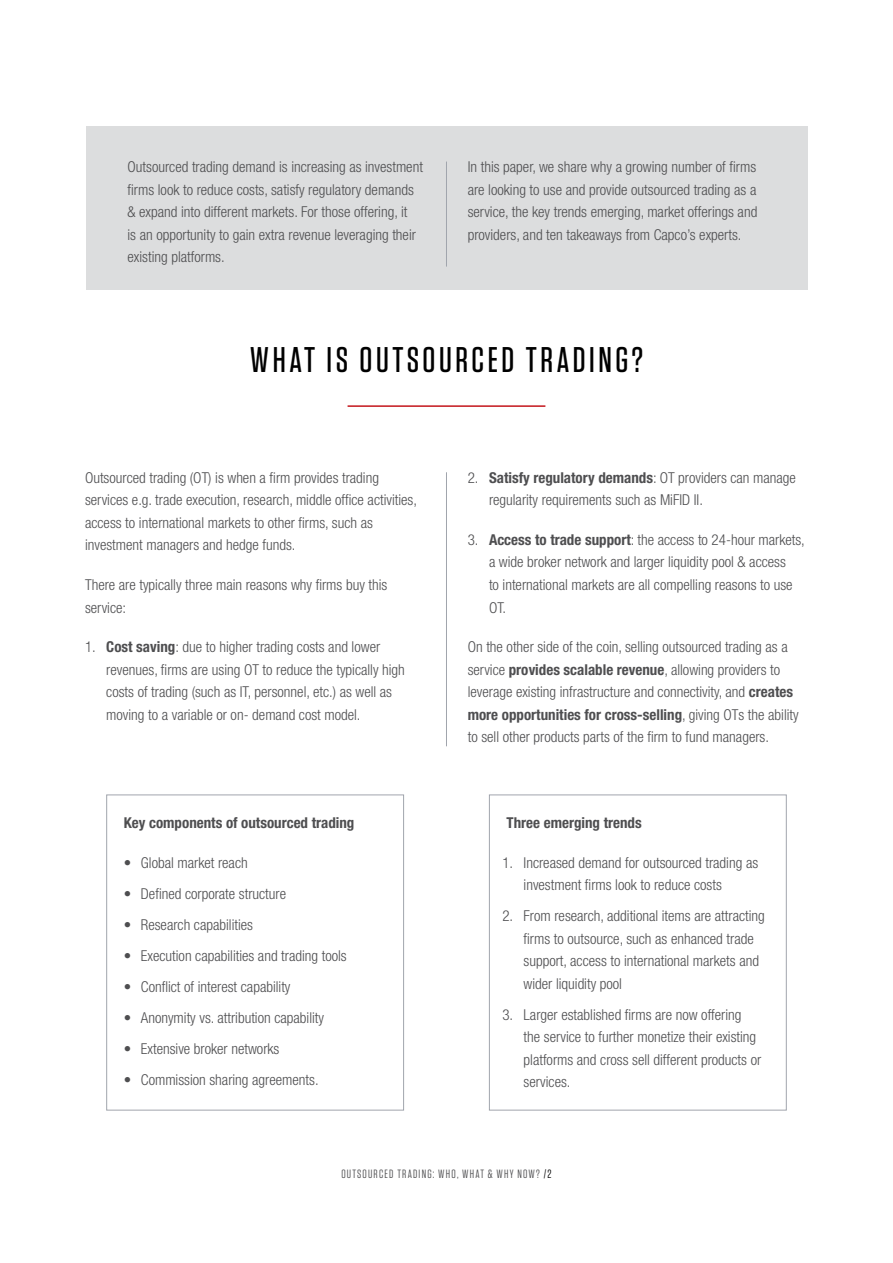
<style>
.page{position:relative;width:893px;height:1263px;background:#fff}
.page>*{position:absolute;margin:0;border:0;box-sizing:border-box;transform-origin:0 0}
.t1{font:500 35.7px "Tungsten";letter-spacing:.1em;color:#000}
.t2{font:300 condensed 15px/22.5px "Helvetica Neue LT Std";color:#4e4e50}
.t3{font:700 condensed 15px "Helvetica Neue LT Std";color:#4e4e50}
.t4{font:12px "Tungsten";letter-spacing:.1em;color:#4d4d4f}
.s1{font-weight:700}
.s2{color:#000}
</style>
<div class="page">
<div style="left:86px;top:126px;width:721px;height:164px;background:#dcddde"></div>
<hr style="left:446px;top:162px;width:1px;height:105px;background:#a1a5ad">
<hr style="left:446px;top:472px;width:1px;height:274px;background:#a1a5ad">
<hr style="left:348px;top:405px;width:197px;height:2px;background:#c4161c">
<div style="left:106px;top:795px;width:298px;height:315px;border:1px solid #a1a5ad"></div>
<div style="left:489px;top:795px;width:297px;height:315px;border:1px solid #a1a5ad"></div>
<p class="t2" style="left:128px;top:156px;width:297px">Outsourced trading demand is increasing as investment firms look to reduce costs, satisfy regulatory demands &amp; expand into different markets. For those offering, it<br>is an opportunity to gain extra revenue leveraging their existing platforms.</p>
<p class="t2" style="left:468px;top:156px;width:291px;text-align:justify">In this paper, we share why a growing number of firms are looking to use and provide outsourced trading as a service, the key trends emerging, market offerings and providers, and ten takeaways from Capco’s experts.</p>
<h1 class="t1" style="left:250px;top:341px;width:395px">WHAT IS OUTSOURCED TRADING?</h1>
<p class="t2" style="left:85px;top:466px;width:333px">Outsourced trading (OT) is when a firm provides trading services e.g. trade execution, research, middle office activities, access to international markets to other firms, such as investment managers and hedge funds.</p>
<p class="t2" style="left:85px;top:573px;width:304px">There are typically three main reasons why firms buy this service:</p>
<p class="t2" style="left:106px;top:635px;width:300px;text-indent:-21px">1. <span class="s1">Cost saving</span>: due to higher trading costs and lower revenues, firms are using OT to reduce the typically high costs of trading (such as IT, personnel, etc.) as well as moving to a variable or on- demand cost model.</p>
<p class="t3" style="left:124px;top:814px;width:232px">Key components of outsourced trading</p>
<p class="t2" style="left:124px;top:851px;width:125px">• Global market reach</p>
<p class="t2" style="left:124px;top:882px;width:164px">• Defined corporate structure</p>
<p class="t2" style="left:124px;top:913px;width:131px">• Research capabilities</p>
<p class="t2" style="left:124px;top:944px;width:224px">• Execution capabilities and trading tools</p>
<p class="t2" style="left:124px;top:975px;width:168px">• Conflict of interest capability</p>
<p class="t2" style="left:124px;top:1006px;width:202px">• Anonymity vs. attribution capability</p>
<p class="t2" style="left:124px;top:1037px;width:157px">• Extensive broker networks</p>
<p class="t2" style="left:124px;top:1068px;width:196px">• Commission sharing agreements.</p>
<p class="t2" style="left:489px;top:466px;width:308px;text-indent:-21px">2. <span class="s1">Satisfy regulatory demands</span>: OT providers can manage regularity requirements such as MiFID II.</p>
<p class="t2" style="left:489px;top:528px;width:317px;text-indent:-21px">3. <span class="s1">Access to trade support</span>: the access to 24-hour markets, a wide broker network and larger liquidity pool &amp; access<br>to international markets are all compelling reasons to use OT.</p>
<p class="t2" style="left:468px;top:635px;width:332px">On the other side of the coin, selling outsourced trading as a service <span class="s1">provides scalable revenue</span>, allowing providers to leverage existing infrastructure and connectivity, and <span class="s1">creates more opportunities for cross-selling</span>, giving OTs the ability to sell other products parts of the firm to fund managers.</p>
<p class="t3" style="left:507px;top:814px;width:137px">Three emerging trends</p>
<p class="t2" style="left:524px;top:851px;width:236px;text-indent:-21px">1. Increased demand for outsourced trading as investment firms look to reduce costs</p>
<p class="t2" style="left:524px;top:905px;width:243px;text-indent:-21px">2. From research, additional items are attracting firms to outsource, such as enhanced trade support, access to international markets and wider liquidity pool</p>
<p class="t2" style="left:524px;top:1003px;width:239px;text-indent:-21px">3. Larger established firms are now offering the service to further monetize their existing platforms and cross sell different products or services.</p>
<p class="t4" style="left:341px;top:1167px;width:212px">OUTSOURCED TRADING: WHO, WHAT &amp; WHY NOW? <span class="s2">/2</span></p>
</div>
